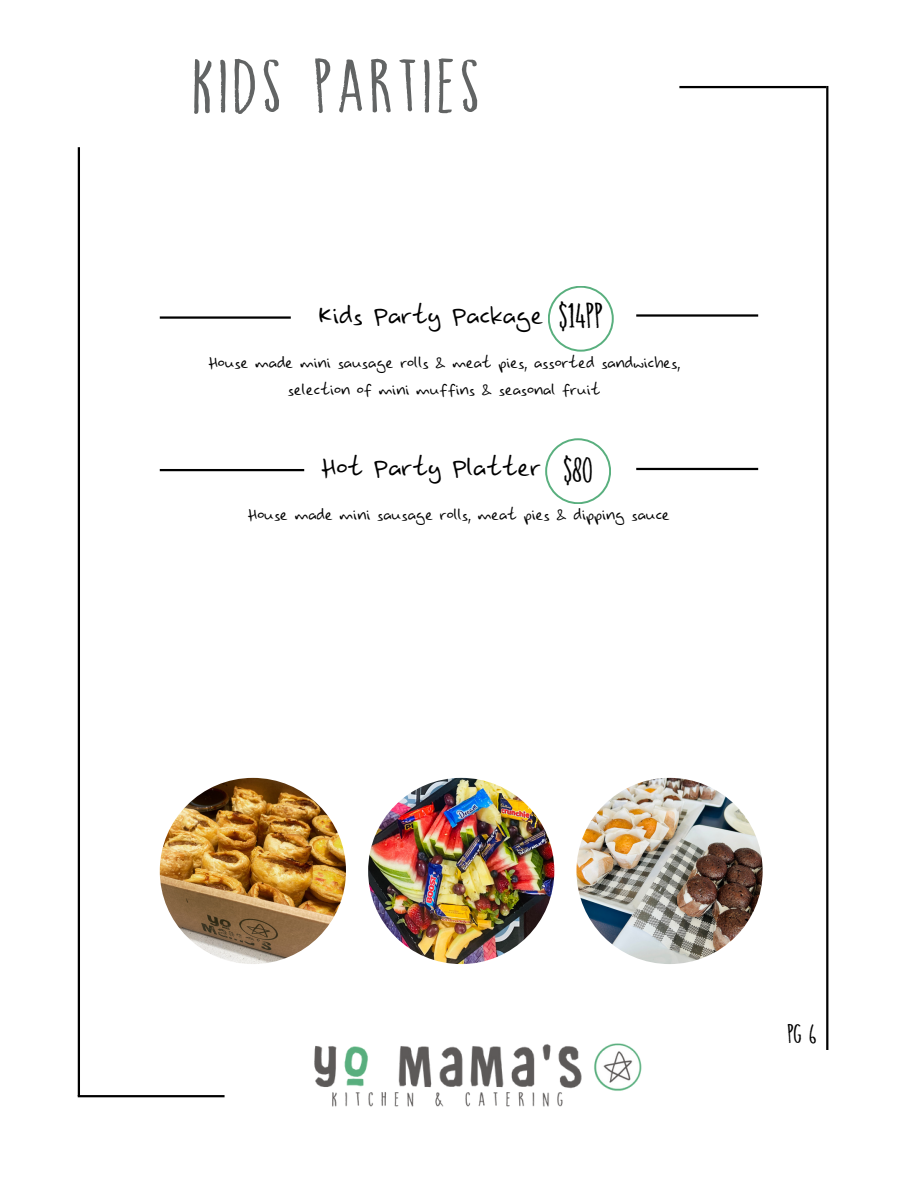
<style>
.page{position:relative;width:918px;height:1188px;background:#fff}
.page>*{position:absolute;margin:0;border:0;box-sizing:border-box;transform-origin:0 0}
.t1{font:77.4px "Food Truck Chalkboard";letter-spacing:.075em;color:#626464}
.t2{font:36px "Food Truck Menu";color:#000}
.t3{font:36px "Food Truck Chalkboard";color:#000}
.t4{font:27px "Food Truck Chalkboard";color:#000}
.t5{font:22.5px/27px "Food Truck Menu";color:#000;text-align:center}
</style>
<div class="page">
<hr style="left:679px;top:86px;width:147px;height:2px;background:#000">
<hr style="left:78px;top:147px;width:2px;height:949px;background:#000">
<hr style="left:826px;top:86px;width:2px;height:964px;background:#000">
<img style="left:314px;top:1043px;width:328px;height:64px">
<hr style="left:78px;top:1095px;width:147px;height:2px;background:#000">
<hr style="left:636px;top:314px;width:122px;height:3px;background:#000">
<svg style="left:548px;top:286px;width:66px;height:66px"></svg>
<hr style="left:160px;top:316px;width:131px;height:3px;background:#000">
<hr style="left:636px;top:468px;width:122px;height:2px;background:#000">
<svg style="left:545px;top:438px;width:66px;height:66px"></svg>
<hr style="left:160px;top:469px;width:144px;height:2px;background:#000">
<img style="left:368px;top:778px;width:186px;height:186px;border-radius:50%">
<img style="left:160px;top:778px;width:186px;height:186px;border-radius:50%">
<img style="left:576px;top:778px;width:187px;height:186px;border-radius:50%">
<p class="t1" style="left:193px;top:41px;width:288px">KIDS PARTIES</p>
<p class="t2" style="left:319px;top:291px;width:226px">Kids Party Package</p>
<p class="t3" style="left:559px;top:294px;width:45px">$14PP</p>
<p class="t5" style="left:208px;top:347px;width:473px">House made mini sausage rolls &amp; meat pies, assorted sandwiches, selection of mini muffins &amp; seasonal fruit</p>
<p class="t2" style="left:321px;top:443px;width:221px">Hot Party Platter</p>
<p class="t3" style="left:564px;top:449px;width:30px">$80</p>
<p class="t5" style="left:248px;top:499px;width:424px">House made mini sausage rolls, meat pies &amp; dipping sauce</p>
<p class="t4" style="left:787px;top:1017px;width:31px">PG 6</p>
</div>
